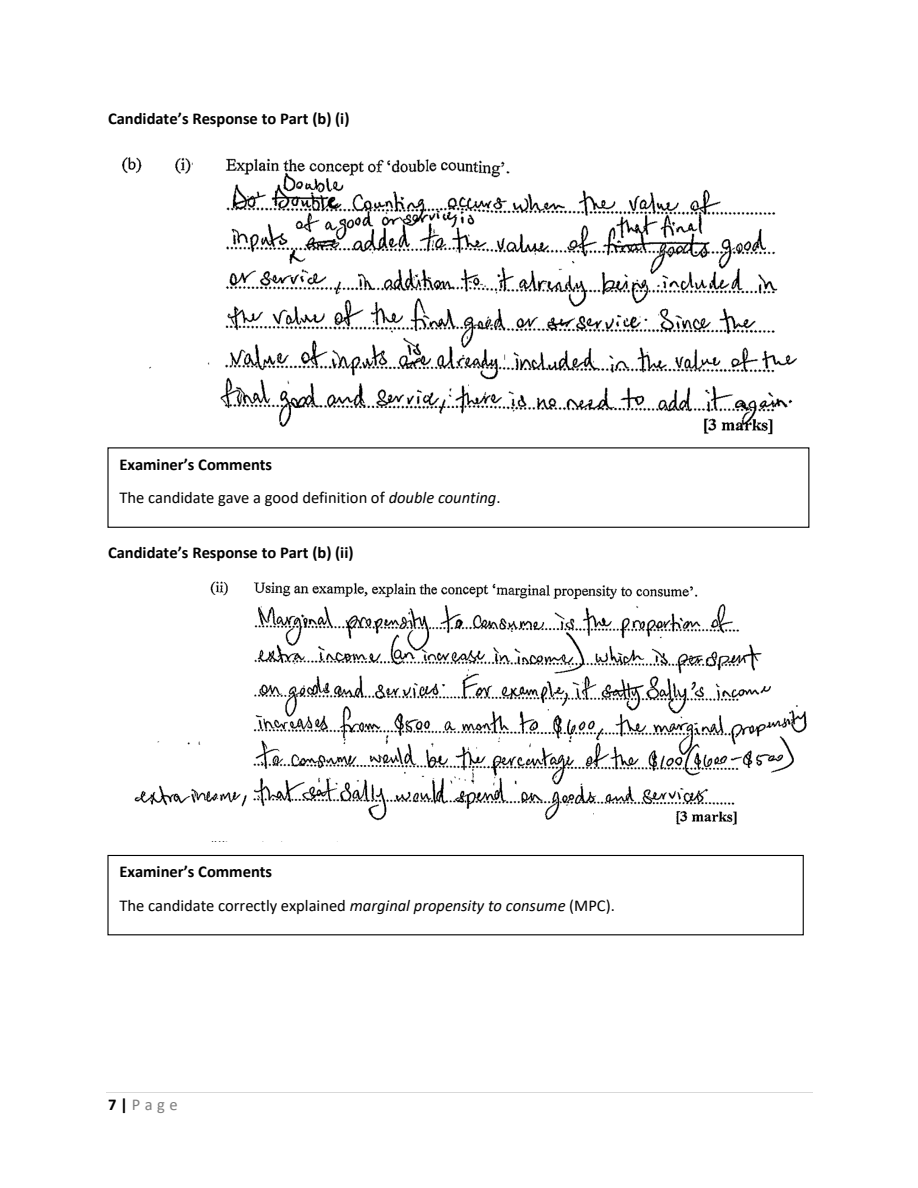
<style>
.page{position:relative;width:918px;height:1188px;background:#fff}
.page>*{position:absolute;margin:0;border:0;box-sizing:border-box;transform-origin:0 0}
.t1{font:16.5px "Calibri";color:#000}
.t2{font:700 16.5px "Calibri";letter-spacing:-.005em;color:#000}
.t3{font:16.5px "Calibri";color:#7f7f7f}
.s1{font-style:italic}
.s2{font-weight:700;color:#000}
</style>
<div class="page">
<hr style="left:106px;top:1093px;width:706px;height:1px;background:#d9d9d9">
<img style="left:122px;top:157px;width:675px;height:277px">
<img style="left:134px;top:581px;width:673px;height:261px">
<div style="left:107px;top:447px;width:702px;height:81px;border:1px solid #000"></div>
<div style="left:107px;top:855px;width:697px;height:80px;border:1px solid #000"></div>
<p class="t2" style="left:108px;top:111px;width:243px">Candidate’s Response to Part (b) (i)</p>
<p class="t2" style="left:119px;top:457px;width:154px">Examiner’s Comments</p>
<p class="t1" style="left:119px;top:491px;width:383px">The candidate gave a good definition of <span class="s1">double counting</span>.</p>
<p class="t2" style="left:108px;top:546px;width:247px">Candidate’s Response to Part (b) (ii)</p>
<p class="t2" style="left:119px;top:865px;width:154px">Examiner’s Comments</p>
<p class="t1" style="left:119px;top:899px;width:497px">The candidate correctly explained <span class="s1">marginal propensity to consume</span> (MPC).</p>
<p class="t3" style="left:108px;top:1098px;width:71px"><span class="s2">7|</span> Page</p>
</div>
